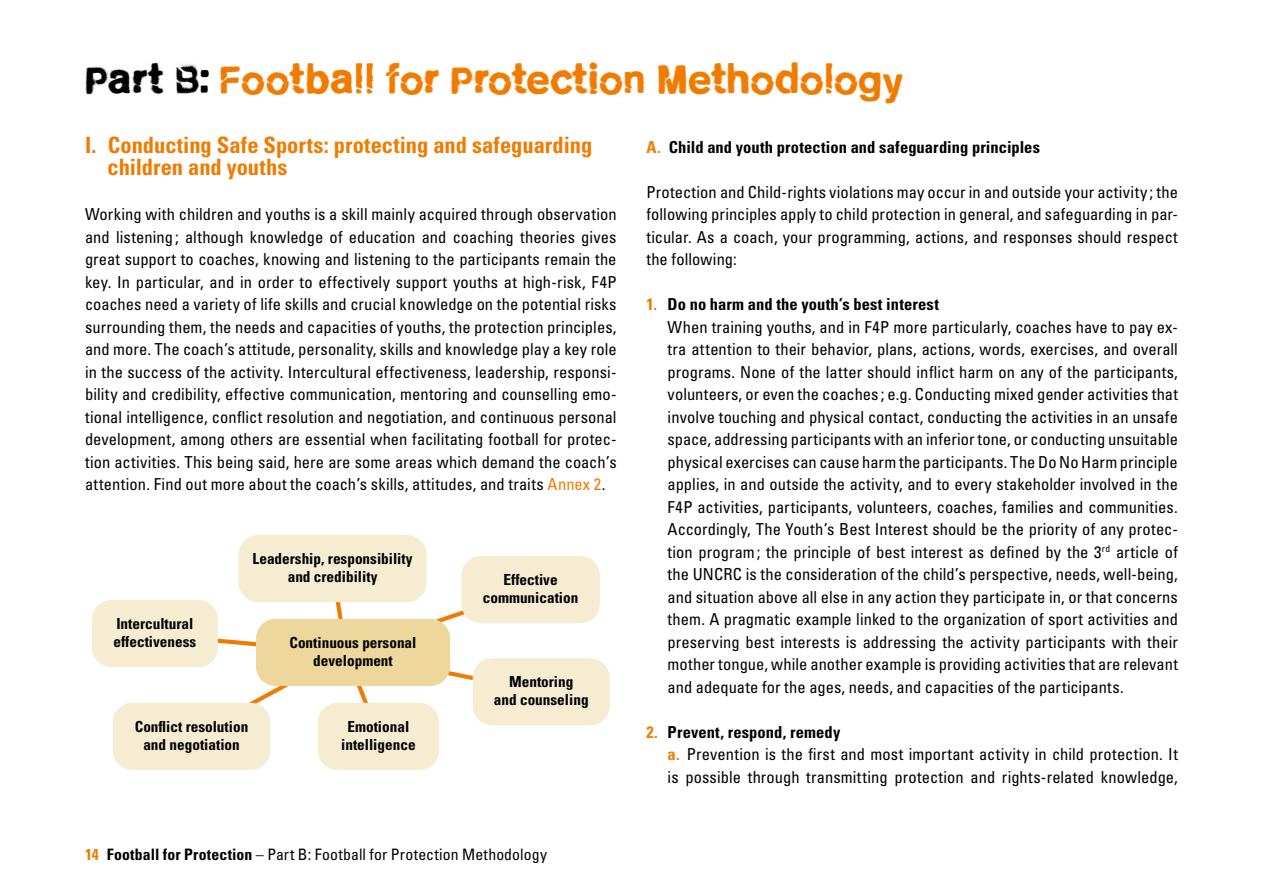
<style>
.page{position:relative;width:1263px;height:893px;background:#fff}
.page>*{position:absolute;margin:0;border:0;box-sizing:border-box;transform-origin:0 0}
.t1{font:45px "tdh cityburn revisited 2017";letter-spacing:.01em;color:#ef7c00}
.t2{font:700 condensed 22.5px/22.5px "Univers LT Std";color:#ef7c00}
.t3{font:condensed 16.5px/22.5px "Univers LT Std";letter-spacing:.005em;color:#000;text-align:justify}
.t4{font:700 condensed 16.5px "Univers LT Std";letter-spacing:.005em;color:#000}
.t5{font:condensed 15.75px "Univers LT Std";letter-spacing:.01em;color:#000}
.t6{font:700 condensed 15.3px/18.3px "Univers LT Std";color:#000;text-align:center}
.s1{color:#000}
.s2{color:#ef7c00}
.s3{font-weight:700;color:#ef7c00}
.s4{font-weight:700}
</style>
<div class="page">
<svg style="left:150px;top:564px;width:396px;height:178px"></svg>
<div style="left:92px;top:600px;width:126px;height:67px;background:#f6ecd2;border-radius:20px"></div>
<div style="left:239px;top:535px;width:188px;height:67px;background:#f6ecd2;border-radius:20px"></div>
<div style="left:461px;top:556px;width:139px;height:67px;background:#f6ecd2;border-radius:20px"></div>
<div style="left:473px;top:658px;width:137px;height:67px;background:#f6ecd2;border-radius:20px"></div>
<div style="left:318px;top:703px;width:121px;height:67px;background:#f6ecd2;border-radius:20px"></div>
<div style="left:113px;top:703px;width:157px;height:67px;background:#f6ecd2;border-radius:20px"></div>
<div style="left:256px;top:619px;width:194px;height:67px;background:#edd79d;border-radius:20px"></div>
<h1 class="t1" style="left:85px;top:53px;width:820px"><span class="s1">Part B:</span> Football for Protection Methodology</h1>
<h2 class="t2" style="left:108px;top:133px;width:486px;text-indent:-22px">I. Conducting Safe Sports: protecting and safeguarding children and youths</h2>
<p class="t3" style="left:85px;top:203px;width:533px">Working with children and youths is a skill mainly acquired through observation and listening; although knowledge of education and coaching theories gives great support to coaches, knowing and listening to the participants remain the key. In particular, and in order to effectively support youths at high-risk, F4P coaches need a variety of life skills and crucial knowledge on the potential risks surrounding them, the needs and capacities of youths, the protection principles, and more. The coach’s attitude, personality, skills and knowledge play a key role in the success of the activity. Intercultural effectiveness, leadership, responsi&shy;bility and credibility, effective communication, mentoring and counselling emo&shy;tional intelligence, conflict resolution and negotiation, and continuous personal development, among others are essential when facilitating football for protec&shy;tion activities. This being said, here are some areas which demand the coach’s attention. Find out more about the coach’s skills, attitudes, and traits <span class="s2">Annex 2</span>.</p>
<p class="t4" style="left:646px;top:137px;width:395px"><span class="s2">A.</span> Child and youth protection and safeguarding principles</p>
<p class="t3" style="left:646px;top:180px;width:533px">Protection and Child-rights violations may occur in and outside your activity ; the following principles apply to child protection in general, and safeguarding in par&shy;ticular. As a coach, your programming, actions, and responses should respect the following:</p>
<p class="t3" style="left:668px;top:293px;width:512px;text-align:left;text-indent:-21px"><span class="s3">1.</span> <span class="s4">Do no harm and the youth’s best interest<br></span>When training youths, and in F4P more particularly, coaches have to pay ex&shy;tra attention to their behavior, plans, actions, words, exercises, and overall programs. None of the latter should inflict harm on any of the participants, volunteers, or even the coaches ; e.g. Conducting mixed gender activities that involve touching and physical contact, conducting the activities in an unsafe space, addressing participants with an inferior tone, or conducting unsuitable physical exercises can cause harm the participants. The Do No Harm principle applies, in and outside the activity, and to every stakeholder involved in the F4P activities, participants, volunteers, coaches, families and communities.<br>Accordingly, The Youth’s Best Interest should be the priority of any protec&shy;tion program; the principle of best interest as defined by the 3<sup>rd</sup> article of the UNCRC is the consideration of the child’s perspective, needs, well-being, and situation above all else in any action they participate in, or that concerns them. A pragmatic example linked to the organization of sport activities and preserving best interests is addressing the activity participants with their mother tongue, while another example is providing activities that are relevant and adequate for the ages, needs, and capacities of the participants.</p>
<p class="t3" style="left:668px;top:720px;width:512px;text-align:left;text-indent:-21px"><span class="s3">2.</span> <span class="s4">Prevent, respond, remedy<br></span><span class="s3">a.</span> Prevention is the first and most important activity in child protection. It is possible through transmitting protection and rights-related knowledge,</p>
<p class="t6" style="left:253px;top:549px;width:161px">Leadership, responsibility and credibility</p>
<p class="t6" style="left:483px;top:570px;width:97px">Effective communication</p>
<p class="t6" style="left:113px;top:614px;width:84px;text-align:left">Intercultural effectiveness</p>
<p class="t6" style="left:290px;top:633px;width:128px">Continuous personal development</p>
<p class="t6" style="left:494px;top:672px;width:96px">Mentoring<br>and counseling</p>
<p class="t6" style="left:135px;top:717px;width:115px">Conflict resolution and negotiation</p>
<p class="t6" style="left:341px;top:717px;width:76px">Emotional intelligence</p>
<p class="t5" style="left:85px;top:845px;width:463px"><span class="s3">14</span> <span class="s4">Football for Protection</span> – Part B: Football for Protection Methodology</p>
</div>
